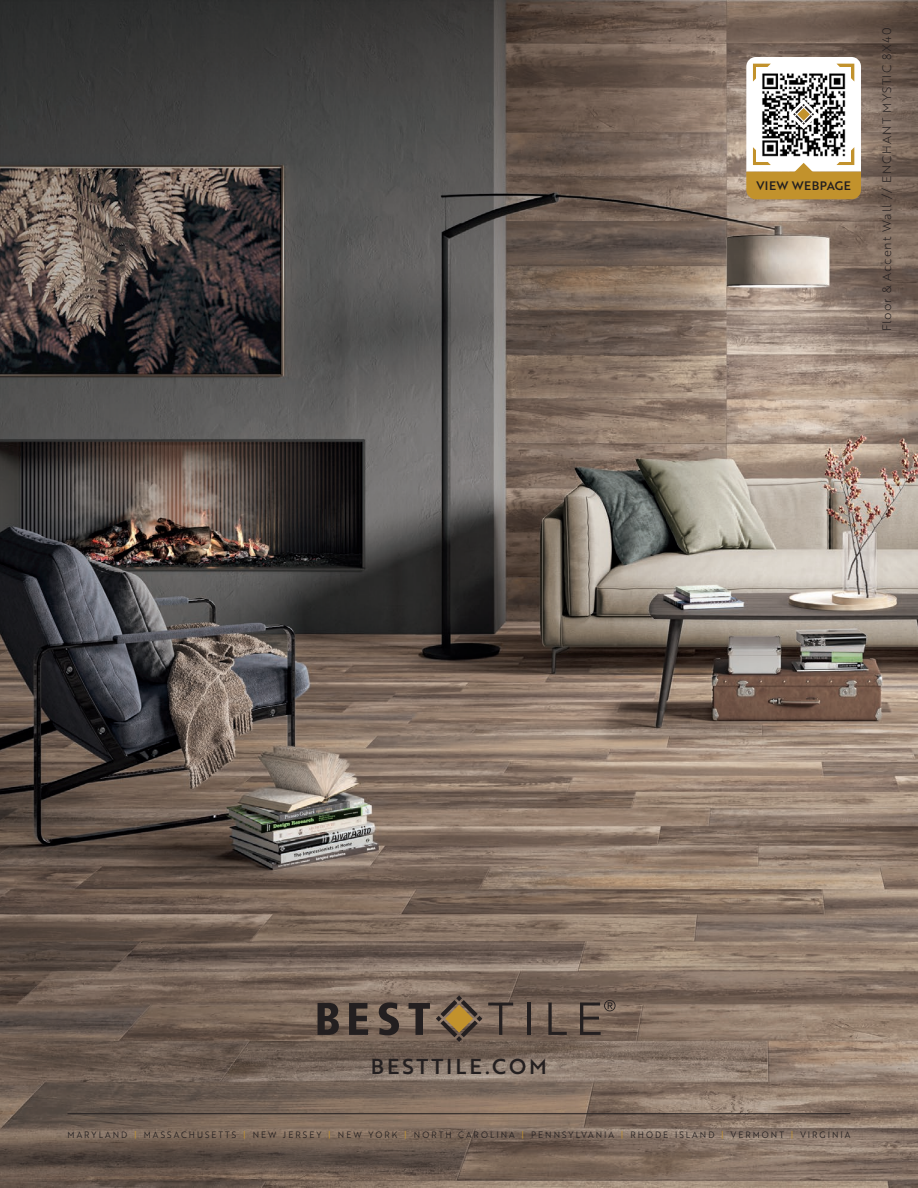
<style>
.page{position:relative;width:918px;height:1188px;background:#fff}
.page>*{position:absolute;margin:0;border:0;box-sizing:border-box;transform-origin:0 0}
.t1{font:21px "Brother 1816 Medium";letter-spacing:.14em;color:#231f20}
.t2{font:12px "Brother 1816 Light";letter-spacing:.115em;color:#231f20}
.t3{font:12px "Brother 1816 Medium";letter-spacing:.04em;color:#231f20}
.t4{font:9px "Brother 1816 Book";letter-spacing:.24em;color:#231f20;scale:.94 1}
.s1{color:#c2922c}
</style>
<div class="page">
<img style="left:0;top:0;width:918px;height:1188px">
<hr style="left:68px;top:1113px;width:782px;height:1px;background:#231f20">
<svg style="left:436px;top:995px;width:46px;height:47px;background:#786248"></svg>
<svg style="left:488px;top:1003px;width:25px;height:32px"></svg>
<hr style="left:528px;top:1003px;width:3px;height:32px;background:#231f20">
<svg style="left:548px;top:1003px;width:19px;height:32px"></svg>
<svg style="left:318px;top:1003px;width:21px;height:32px"></svg>
<svg style="left:349px;top:1003px;width:19px;height:32px"></svg>
<svg style="left:379px;top:1002px;width:20px;height:33px"></svg>
<svg style="left:409px;top:1003px;width:21px;height:32px"></svg>
<svg style="left:580px;top:1000px;width:36px;height:35px"></svg>
<svg style="left:746px;top:57px;width:115px;height:142px"></svg>
<p class="t3" style="left:756px;top:177px;width:96px">VIEW WEBPAGE</p>
<p class="t2" style="left:878px;top:331px;width:306px;rotate:-90deg">Floor &amp; Accent Wall // ENCHANT MYSTIC 8X40</p>
<p class="t1" style="left:371px;top:1050px;width:178px">BESTTILE.COM</p>
<p class="t4" style="left:68px;top:1128px;width:834px">MARYLAND <span class="s1">|</span> MASSACHUSETTS <span class="s1">|</span> NEW JERSEY <span class="s1">|</span> NEW YORK <span class="s1">|</span> NORTH CAROLINA <span class="s1">|</span> PENNSYLVANIA <span class="s1">|</span> RHODE ISLAND <span class="s1">|</span> VERMONT <span class="s1">|</span> VIRGINIA</p>
</div>
